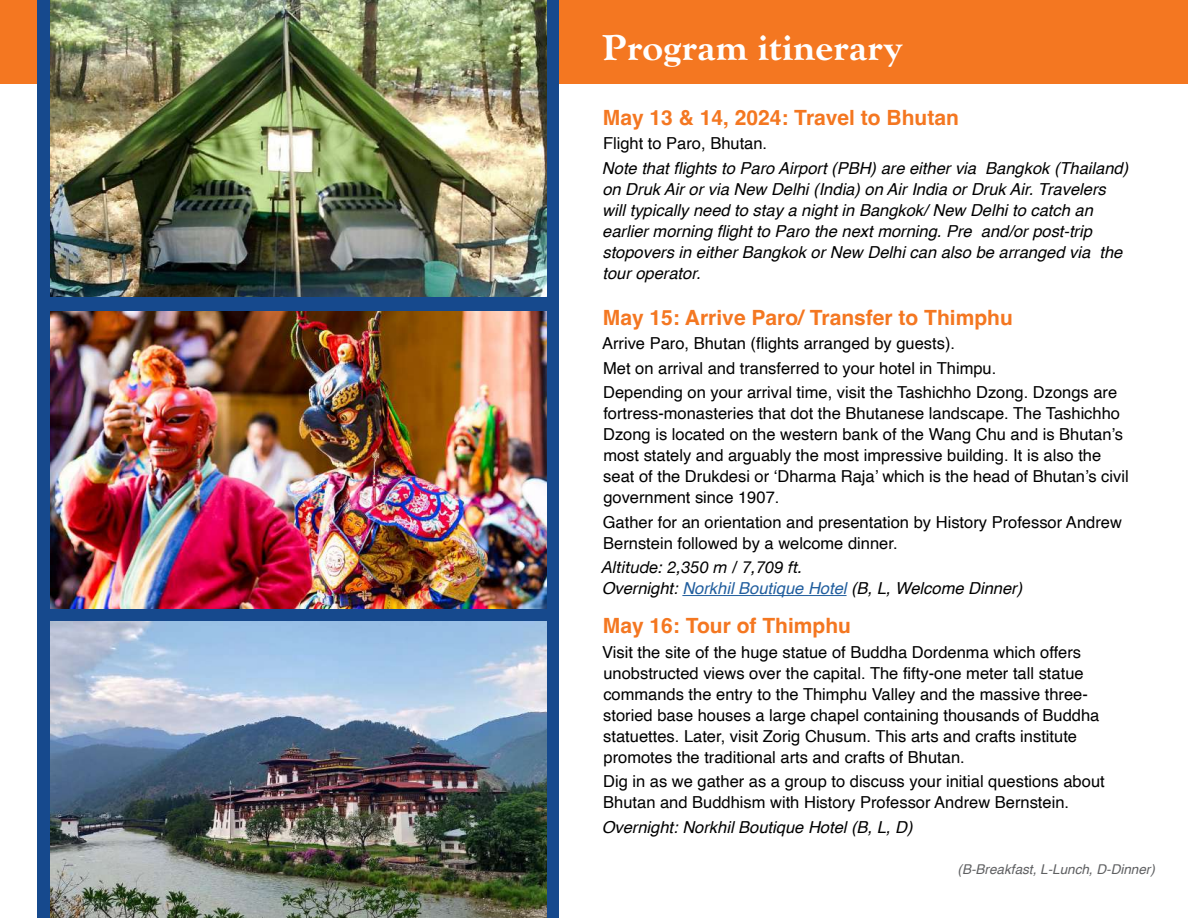
<style>
.page{position:relative;width:1188px;height:918px;background:#fff}
.page>*{position:absolute;margin:0;border:0;box-sizing:border-box;transform-origin:0 0}
.t1{font:700 expanded 37.5px "Goudy Old Sty";letter-spacing:.01em;color:#fff}
.t2{font:700 21px "Helvetica";color:#f47721}
.t3{font:16.5px/21px "Helvetica";color:#000}
.t4{font:italic 16.5px/21px "Helvetica";color:#000}
.t5{font:italic 16.5px "Helvetica Neue";color:#000}
.t6{font:italic 13.5px "Helvetica";color:#5f6062}
.s1{color:#215e9e}
</style>
<div class="page">
<hr style="left:682px;top:595px;width:165px;height:1px;background:#215e9e">
<div style="left:0;top:0;width:1188px;height:83px;background:#f47721"></div>
<div style="left:37px;top:0;width:522px;height:918px;background:#16498d"></div>
<img style="left:51px;top:621px;width:495px;height:297px">
<img style="left:51px;top:311px;width:495px;height:297px">
<img style="left:51px;top:0;width:495px;height:297px">
<h1 class="t1" style="left:603px;top:27px;width:301px">Program itinerary</h1>
<p class="t2" style="left:603px;top:105px;width:357px">May 13 &amp; 14, 2024: Travel to Bhutan</p>
<p class="t3" style="left:603px;top:134px;width:166px">Flight to Paro, Bhutan.</p>
<p class="t4" style="left:602px;top:158px;width:528px">Note that flights to Paro Airport (PBH) are either via Bangkok (Thailand) on Druk Air or via New Delhi (India) on Air India or Druk Air. Travelers will typically need to stay a night in Bangkok/ New Delhi to catch an earlier morning flight to Paro the next morning. Pre and/or post-trip stopovers in either Bangkok or New Delhi can also be arranged via the tour operator.</p>
<p class="t2" style="left:603px;top:305px;width:412px">May 15: Arrive Paro/ Transfer to Thimphu</p>
<p class="t3" style="left:602px;top:332px;width:517px;line-height:24.5px">Arrive Paro, Bhutan (flights arranged by guests).<br>Met on arrival and transferred to your hotel in Thimpu.<br>Depending on your arrival time, visit the Tashichho Dzong. Dzongs are</p>
<p class="t3" style="left:603px;top:403px;width:527px">fortress-monasteries that dot the Bhutanese landscape. The Tashichho Dzong is located on the western bank of the Wang Chu and is Bhutan’s most stately and arguably the most impressive building. It is also the seat of the Drukdesi or ‘Dharma Raja’ which is the head of Bhutan’s civil government since 1907.</p>
<p class="t3" style="left:603px;top:512px;width:521px">Gather for an orientation and presentation by History Professor Andrew<br>Bernstein followed by a welcome dinner.</p>
<p class="t5" style="left:602px;top:556px;width:202px">Altitude: 2,350 m / 7,709 ft.</p>
<p class="t4" style="left:602px;top:578px;width:422px">Overnight: <span class="s1">Norkhil Boutique Hotel</span> (B, L, Welcome Dinner)</p>
<p class="t2" style="left:603px;top:613px;width:250px">May 16: Tour of Thimphu</p>
<p class="t3" style="left:602px;top:642px;width:499px">Visit the site of the huge statue of Buddha Dordenma which offers unobstructed views over the capital. The fifty-one meter tall statue commands the entry to the Thimphu Valley and the massive three&shy;storied base houses a large chapel containing thousands of Buddha statuettes. Later, visit Zorig Chusum. This arts and crafts institute promotes the traditional arts and crafts of Bhutan.</p>
<p class="t3" style="left:603px;top:772px;width:503px">Dig in as we gather as a group to discuss your initial questions about<br>Bhutan and Buddhism with History Professor Andrew Bernstein.</p>
<p class="t4" style="left:602px;top:817px;width:312px">Overnight: Norkhil Boutique Hotel (B, L, D)</p>
<p class="t6" style="left:958px;top:859px;width:199px">(B-Breakfast, L-Lunch, D-Dinner)</p>
</div>
